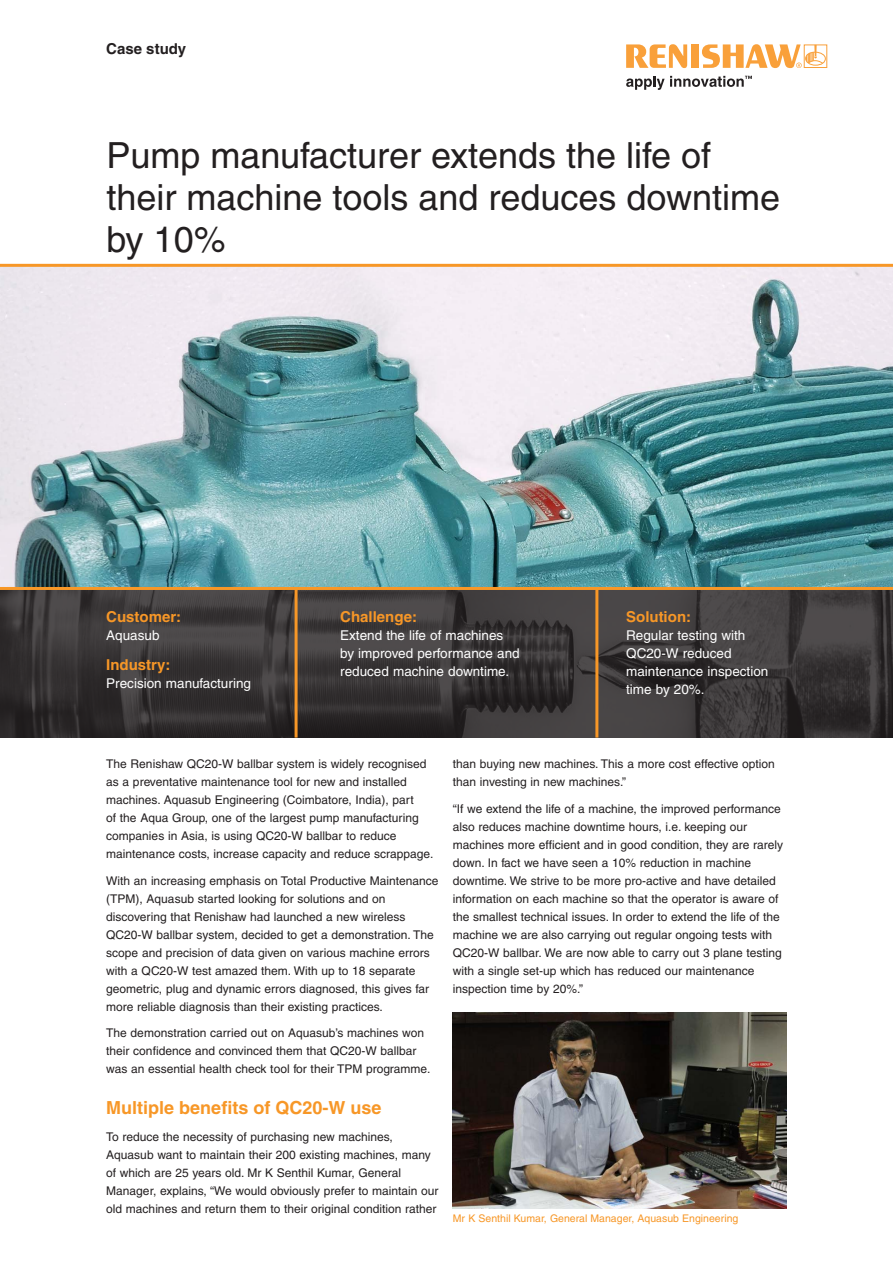
<style>
.page{position:relative;width:893px;height:1263px;background:#fff}
.page>*{position:absolute;margin:0;border:0;box-sizing:border-box;transform-origin:0 0}
.t1{font:36px/42px "Helvetica";color:#231f20}
.Main_body_heading_te{font:700 18px "Helvetica";color:#f79727}
.Industry_box__Headin{font:700 15px "Helvetica";color:#f79727}
.Case_study__Front_pa{font:700 15px "Helvetica";color:#231f20}
.Industry_box__Main_t{font:13.5px/18px "Helvetica";color:#fff}
.Main_body_text_8pt{font:12px/18px "Helvetica";color:#231f20}
.Caption_text_7pt{font:10.5px "Helvetica";color:#f79727}
</style>
<div class="page">
<svg style="left:0;top:590px;width:893px;height:147px;background:#3b3738"></svg>
<hr style="left:295px;top:589px;width:3px;height:148px;background:#f79727">
<hr style="left:595px;top:589px;width:3px;height:148px;background:#f79727">
<svg style="left:626px;top:44px;width:61px;height:24px"></svg>
<div style="left:691px;top:44px;width:8px;height:24px;background:#f9a03a"></div>
<div style="left:805px;top:52px;width:21px;height:14px;border:1px solid #f9a03a;border-radius:50%"></div>
<svg style="left:702px;top:44px;width:121px;height:24px"></svg>
<svg style="left:626px;top:76px;width:126px;height:14px"></svg>
<svg style="left:0;top:264px;width:893px;height:326px;background:#99b6ba"></svg>
<img style="left:453px;top:1012px;width:334px;height:197px">
<p class="Case_study__Front_pa" style="left:106px;top:40px;width:81px">Case study</p>
<p class="t1" style="left:106px;top:134px;width:675px">Pump manufacturer extends the life of their machine tools and reduces downtime by 10%</p>
<p class="Industry_box__Headin" style="left:106px;top:607px;width:76px">Customer:</p>
<p class="Industry_box__Main_t" style="left:106px;top:626px;width:55px">Aquasub</p>
<p class="Industry_box__Headin" style="left:106px;top:656px;width:66px">Industry:</p>
<p class="Industry_box__Main_t" style="left:106px;top:674px;width:146px">Precision manufacturing</p>
<p class="Industry_box__Headin" style="left:340px;top:607px;width:78px">Challenge:</p>
<p class="Industry_box__Main_t" style="left:340px;top:626px;width:181px">Extend the life of machines by improved performance and reduced machine downtime.</p>
<p class="Industry_box__Headin" style="left:626px;top:607px;width:66px">Solution:</p>
<p class="Industry_box__Main_t" style="left:626px;top:626px;width:144px">Regular testing with<br>QC20-W reduced maintenance inspection time by 20%.</p>
<p class="Main_body_text_8pt" style="left:106px;top:755px;width:329px">The Renishaw QC20-W ballbar system is widely recognised as a preventative maintenance tool for new and installed machines. Aquasub Engineering (Coimbatore, India), part<br>of the Aqua Group, one of the largest pump manufacturing companies in Asia, is using QC20-W ballbar to reduce maintenance costs, increase capacity and reduce scrappage.</p>
<p class="Main_body_text_8pt" style="left:106px;top:871px;width:334px">With an increasing emphasis on Total Productive Maintenance (TPM), Aquasub started looking for solutions and on discovering that Renishaw had launched a new wireless QC20-W ballbar system, decided to get a demonstration. The scope and precision of data given on various machine errors with a QC20-W test amazed them. With up to 18 separate geometric, plug and dynamic errors diagnosed, this gives far more reliable diagnosis than their existing practices.</p>
<p class="Main_body_text_8pt" style="left:106px;top:1024px;width:326px">The demonstration carried out on Aquasub’s machines won their confidence and convinced them that QC20-W ballbar was an essential health check tool for their TPM programme.</p>
<p class="Main_body_heading_te" style="left:106px;top:1097px;width:277px">Multiple benefits of QC20-W use</p>
<p class="Main_body_text_8pt" style="left:106px;top:1127px;width:334px">To reduce the necessity of purchasing new machines, Aquasub want to maintain their 200 existing machines, many of which are 25 years old. Mr K Senthil Kumar, General Manager, explains, “We would obviously prefer to maintain our old machines and return them to their original condition rather</p>
<p class="Main_body_text_8pt" style="left:453px;top:755px;width:323px">than buying new machines. This a more cost effective option than investing in new machines.”</p>
<p class="Main_body_text_8pt" style="left:453px;top:799px;width:332px">“If we extend the life of a machine, the improved performance also reduces machine downtime hours, i.e. keeping our machines more efficient and in good condition, they are rarely down. In fact we have seen a 10% reduction in machine downtime. We strive to be more pro-active and have detailed information on each machine so that the operator is aware of the smallest technical issues. In order to extend the life of the machine we are also carrying out regular ongoing tests with QC20-W ballbar. We are now able to carry out 3 plane testing with a single set-up which has reduced our maintenance inspection time by 20%.”</p>
<p class="Caption_text_7pt" style="left:453px;top:1212px;width:287px">Mr K Senthil Kumar, General Manager, Aquasub Engineering</p>
</div>
